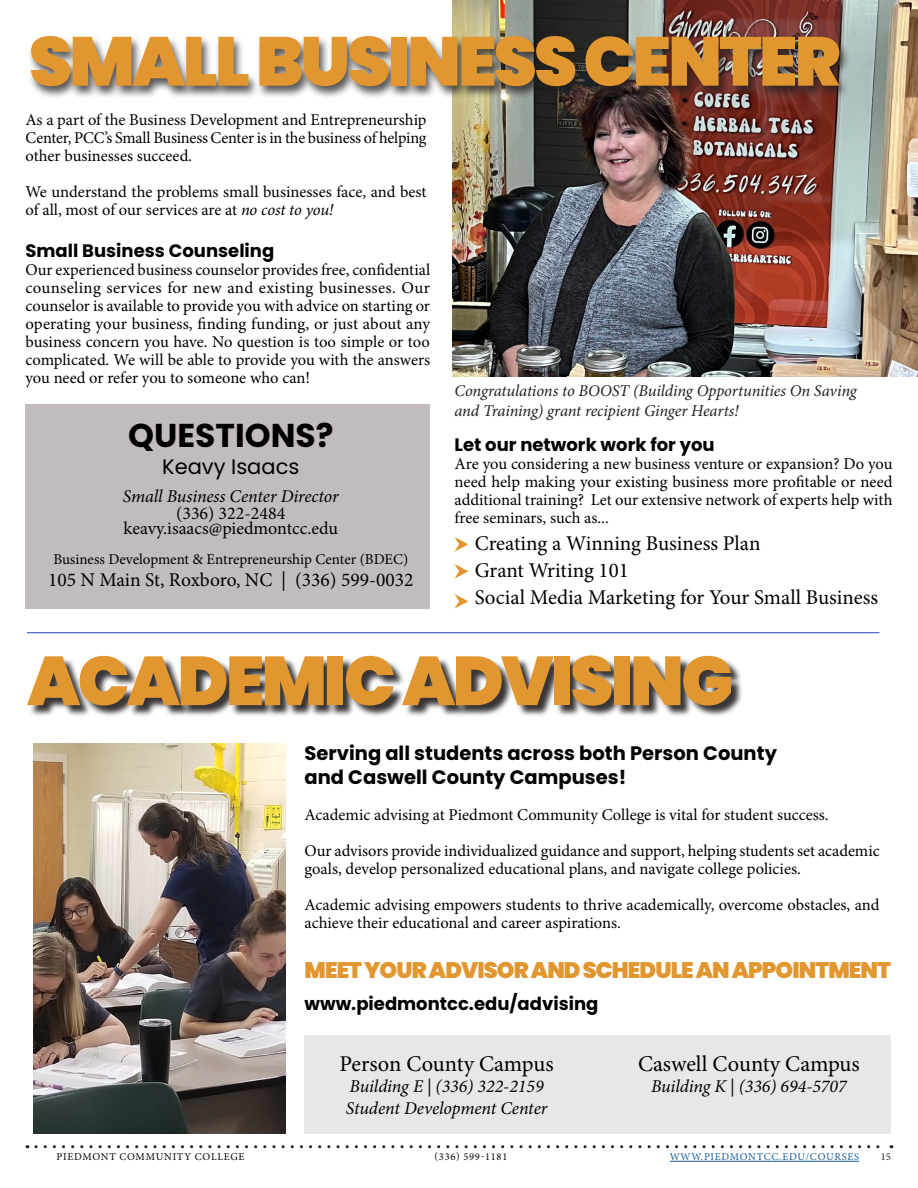
<style>
.page{position:relative;width:918px;height:1188px;background:#fff}
.page>*{position:absolute;margin:0;border:0;box-sizing:border-box;transform-origin:0 0}
.t1{font:900 69px "Poppins";letter-spacing:-.04em;color:#e1962f}
.LINK{font:700 33px "Poppins";color:#000}
.t2{font:900 22.5px "Poppins";letter-spacing:-.04em;color:#e1962f}
.t3{font:22.5px "Minion Pro";letter-spacing:-.005em;color:#000}
.Class_Content__3{font:21px "Minion Pro";color:#000}
.LINK-2{font:21px "Poppins";color:#000}
.LINK-3{font:700 19.5px "Poppins";color:#000}
.Intro_Content{font:19.5px "Minion Pro";color:#000}
.LINK-4{font:700 18px "Poppins";color:#000}
.t4{font:italic 18px "Minion Pro";letter-spacing:-.005em;color:#000}
.t5{font:18px/15.8px "Minion Pro";color:#000;text-align:center}
.Class_Content__3-2{font:16.5px/18px "Minion Pro";color:#000;text-align:justify}
.t6{font:italic 16.5px/19.8px "Minion Pro";letter-spacing:-.01em;color:#231f20}
.Intro_Content-2{font:15px "Minion Pro";letter-spacing:-.005em;color:#000}
.t7{font:10.5px "Minion Pro";letter-spacing:.065em;color:#040503}
.t8{font:10.5px "Minion Pro";letter-spacing:.065em;color:#175d9e}
.t9{font:10.5px "Minion Pro";color:#231f20}
.s1{font-style:italic}
</style>
<div class="page">
<hr style="left:670px;top:1161px;width:189px;height:1px;background:#175d9e">
<svg style="left:36px;top:1145px;width:856px;height:3px"></svg>
<div style="left:26px;top:404px;width:404px;height:205px;background:#c2bdbc"></div>
<img style="left:453px;top:0;width:465px;height:376px">
<div style="left:27px;top:34px;width:824px;height:66px;background:#231f20;opacity:.75"></div>
<svg style="left:454px;top:537px;width:14px;height:15px"></svg>
<svg style="left:454px;top:564px;width:14px;height:15px"></svg>
<svg style="left:454px;top:594px;width:14px;height:15px"></svg>
<div style="left:29px;top:657px;width:715px;height:61px;background:#231f20;opacity:.9"></div>
<img style="left:33px;top:744px;width:252px;height:390px">
<div style="left:305px;top:1035px;width:586px;height:99px;background:#e6e7e9"></div>
<hr style="left:27px;top:632px;width:852px;height:1px;background:#2745b8">
<p class="t1" style="left:29px;top:21px;width:813px">SMALL BUSINESS CENTER</p>
<p class="Class_Content__3-2" style="left:26px;top:111px;width:403px">As a part of the Business Development and Entrepreneurship Center, PCC’s Small Business Center is in the business of helping other businesses succeed.</p>
<p class="Class_Content__3-2" style="left:26px;top:183px;width:403px">We understand the problems small businesses face, and best of all, most of our services are at <span class="s1">no cost to you!</span></p>
<p class="LINK-4" style="left:26px;top:241px;width:250px">Small Business Counseling</p>
<p class="Class_Content__3-2" style="left:26px;top:261px;width:406px">Our experienced business counselor provides free, confidential counseling services for new and existing businesses. Our counselor is available to provide you with advice on starting or operating your business, finding funding, or just about any business concern you have. No question is too simple or too complicated. We will be able to provide you with the answers you need or refer you to someone who can!</p>
<p class="LINK" style="left:128px;top:416px;width:207px">QUESTIONS?</p>
<p class="LINK-2" style="left:162px;top:454px;width:139px">Keavy Isaacs</p>
<p class="t5" style="left:123px;top:489px;width:217px"><span class="s1">Small Business Center Director </span>(336) 322-2484 keavy.isaacs@piedmontcc.edu</p>
<p class="Intro_Content-2" style="left:53px;top:549px;width:356px">Business Development &amp; Entrepreneurship Center (BDEC)</p>
<p class="Intro_Content" style="left:48px;top:567px;width:367px">105 N Main St, Roxboro, NC | (336) 599-0032</p>
<p class="t6" style="left:454px;top:381px;width:404px">Congratulations to BOOST (Building Opportunities On Saving and Training) grant recipient Ginger Hearts!</p>
<p class="LINK-4" style="left:454px;top:434px;width:262px">Let our network work for you</p>
<p class="Class_Content__3-2" style="left:454px;top:455px;width:440px">Are you considering a new business venture or expansion? Do you need help making your existing business more profitable or need additional training? Let our extensive network of experts help with free seminars, such as...</p>
<p class="Class_Content__3" style="left:475px;top:529px;width:287px">Creating a Winning Business Plan</p>
<p class="Class_Content__3" style="left:475px;top:556px;width:156px">Grant Writing 101</p>
<p class="Class_Content__3" style="left:475px;top:583px;width:405px">Social Media Marketing for Your Small Business</p>
<p class="t1" style="left:27px;top:641px;width:708px">ACADEMIC ADVISING</p>
<p class="LINK-3" style="left:305px;top:742px;width:474px">Serving all students across both Person County</p>
<p class="LINK-3" style="left:305px;top:766px;width:323px">and Caswell County Campuses!</p>
<p class="Class_Content__3-2" style="left:305px;top:805px;width:526px">Academic advising at Piedmont Community College is vital for student success.</p>
<p class="Class_Content__3-2" style="left:305px;top:841px;width:577px">Our advisors provide individualized guidance and support, helping students set academic goals, develop personalized educational plans, and navigate college policies.</p>
<p class="Class_Content__3-2" style="left:305px;top:895px;width:576px">Academic advising empowers students to thrive academically, overcome obstacles, and achieve their educational and career aspirations.</p>
<p class="t2" style="left:305px;top:957px;width:588px">MEET YOUR ADVISOR AND SCHEDULE AN APPOINTMENT</p>
<p class="LINK-4" style="left:305px;top:994px;width:295px">www.piedmontcc.edu/advising</p>
<p class="t3" style="left:340px;top:1048px;width:216px">Person County Campus</p>
<p class="t4" style="left:350px;top:1074px;width:196px">Building E | (336) 322-2159</p>
<p class="t4" style="left:346px;top:1096px;width:203px">Student Development Center</p>
<p class="t3" style="left:638px;top:1048px;width:223px">Caswell County Campus</p>
<p class="t4" style="left:651px;top:1074px;width:197px">Building K | (336) 694-5707</p>
<p class="t7" style="left:57px;top:1150px;width:189px">PIEDMONT COMMUNITY COLLEGE</p>
<p class="t7" style="left:435px;top:1150px;width:74px">(336) 599-1181</p>
<p class="t8" style="left:670px;top:1150px;width:191px">WWW.PIEDMONTCC.EDU/COURSES</p>
<p class="t9" style="left:881px;top:1150px;width:12px">15</p>
</div>
